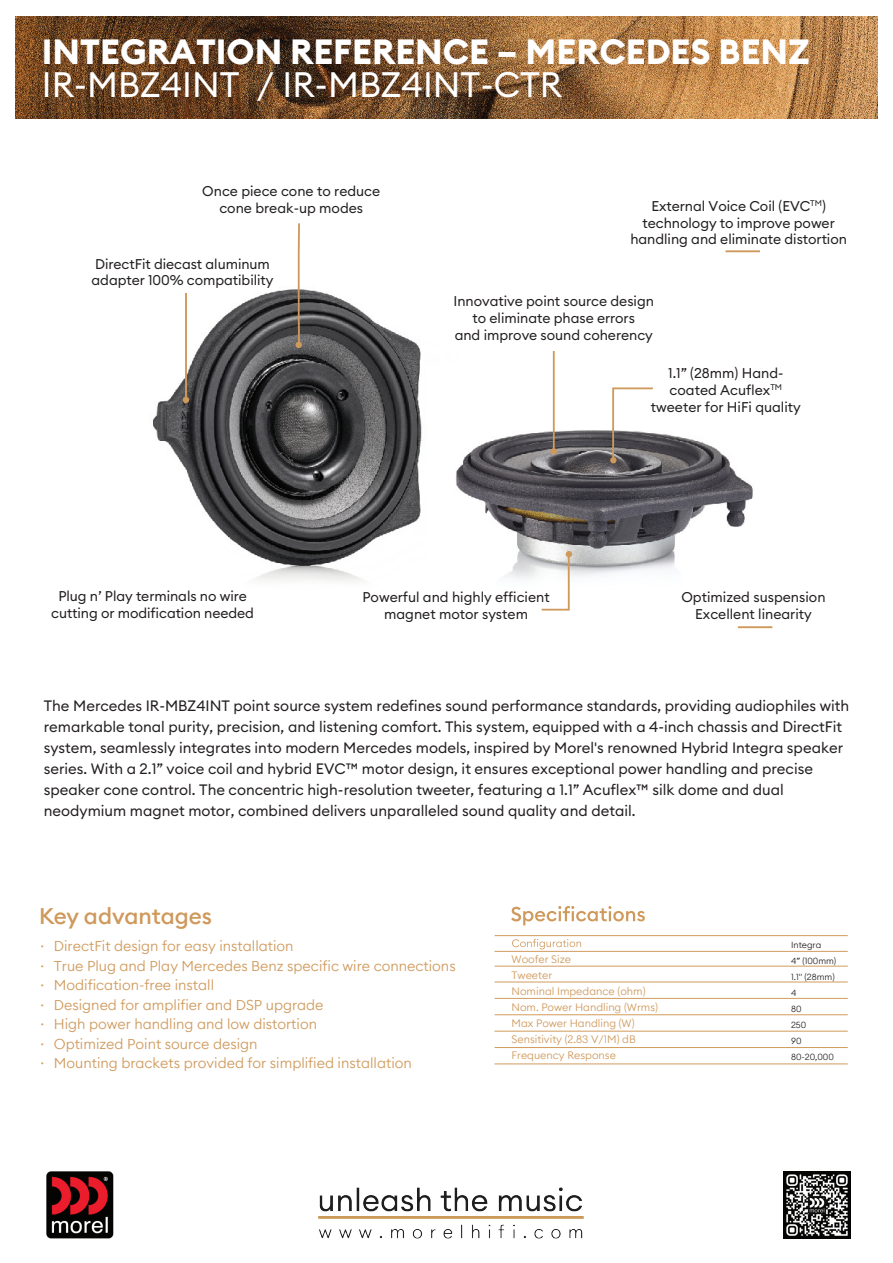
<style>
.page{position:relative;width:893px;height:1263px;background:#fff}
.page>*{position:absolute;margin:0;border:0;box-sizing:border-box;transform-origin:0 0}
.t1{font:700 34.95px "Euclid Circular B";color:#fff}
.t2{font:34.95px "Euclid Circular B";color:#fff}
.t3{font:500 22.5px "Euclid Circular B";color:#cf995b}
.t4{font:14.85px/21px "Euclid Circular B";color:#231f20}
.t5{font:300 14.25px/19.5px "Euclid Circular B";color:#cf995b;text-align:justify}
.t6{font:13.95px/16.8px "Euclid Circular B";letter-spacing:-.005em;color:#231f20;text-align:center}
.t7{font:300 10.8px/16px "Euclid Circular B";color:#cf995b}
.t8{font:300 8.85px/16px "Euclid Circular B";color:#231f20}
</style>
<div class="page">
<img style="left:153px;top:252px;width:620px;height:377px">
<img style="left:46px;top:1171px;width:538px;height:68px">
<svg style="left:512px;top:939px;width:69px;height:10px"></svg>
<hr style="left:495px;top:951px;width:353px;height:1px;background:#d19b5d">
<hr style="left:495px;top:935px;width:353px;height:1px;background:#d19b5d">
<hr style="left:495px;top:966px;width:353px;height:1px;background:#d19b5d">
<hr style="left:495px;top:982px;width:353px;height:1px;background:#d19b5d">
<hr style="left:495px;top:998px;width:353px;height:1px;background:#d19b5d">
<hr style="left:495px;top:1014px;width:353px;height:1px;background:#d19b5d">
<hr style="left:495px;top:1031px;width:353px;height:1px;background:#d19b5d">
<hr style="left:495px;top:1047px;width:353px;height:1px;background:#d19b5d">
<hr style="left:495px;top:1064px;width:353px;height:1px;background:#d19b5d">
<svg style="left:511px;top:906px;width:134px;height:19px"></svg>
<img style="left:15px;top:16px;width:862px;height:103px">
<img style="left:784px;top:1171px;width:66px;height:67px">
<svg style="left:296px;top:223px;width:6px;height:125px"></svg>
<hr style="left:185px;top:293px;width:2px;height:107px;background:#cf995b">
<svg style="left:183px;top:397px;width:6px;height:6px"></svg>
<svg style="left:610px;top:387px;width:45px;height:76px"></svg>
<svg style="left:540px;top:551px;width:32px;height:60px"></svg>
<hr style="left:553px;top:351px;width:2px;height:100px;background:#cf995b">
<div style="left:551px;top:448px;width:6px;height:7px;background:#cf995b;border-radius:50%"></div>
<hr style="left:725px;top:250px;width:35px;height:2px;background:#cf995b">
<hr style="left:738px;top:626px;width:34px;height:2px;background:#cf995b">
<h1 class="t1" style="left:42px;top:29px;width:770px">INTEGRATION REFERENCE – MERCEDES BENZ</h1>
<h1 class="t2" style="left:42px;top:62px;width:522px">IR-MBZ4INT / IR-MBZ4INT-CTR</h1>
<p class="t6" style="left:202px;top:182px;width:179px">Once piece cone to reduce cone break-up modes</p>
<p class="t6" style="left:92px;top:255px;width:183px;text-align:left">DirectFit diecast aluminum adapter 100% compatibility</p>
<p class="t6" style="left:630px;top:197px;width:218px">External Voice Coil (EVC<sup>TM</sup>) technology to improve power handling and eliminate distortion</p>
<p class="t6" style="left:454px;top:293px;width:202px">Innovative point source design to eliminate phase errors<br>and improve sound coherency</p>
<p class="t6" style="left:651px;top:364px;width:151px">1.1” (28mm) Hand&shy;coated Acuflex<sup>TM </sup>tweeter for HiFi quality</p>
<p class="t6" style="left:51px;top:587px;width:204px">Plug n’ Play terminals no wire cutting or modification needed</p>
<p class="t6" style="left:362px;top:589px;width:189px">Powerful and highly efficient magnet motor system</p>
<p class="t6" style="left:681px;top:589px;width:146px">Optimized suspension<br>Excellent linearity</p>
<p class="t4" style="left:44px;top:695px;width:807px">The Mercedes IR-MBZ4INT point source system redefines sound performance standards, providing audiophiles with remarkable tonal purity, precision, and listening comfort. This system, equipped with a 4-inch chassis and DirectFit system, seamlessly integrates into modern Mercedes models, inspired by Morel's renowned Hybrid Integra speaker series. With a 2.1” voice coil and hybrid EVC™ motor design, it ensures exceptional power handling and precise speaker cone control. The concentric high-resolution tweeter, featuring a 1.1” Acuflex™ silk dome and dual neodymium magnet motor, combined delivers unparalleled sound quality and detail.</p>
<h2 class="t3" style="left:39px;top:901px;width:175px">Key advantages</h2>
<p class="t5" style="left:41px;top:935px;width:5px">· · · · · · ·</p>
<p class="t5" style="left:54px;top:936px;width:403px;text-align:left">DirectFit design for easy installation<br>True Plug and Play Mercedes Benz specific wire connections Modification-free install<br>Designed for amplifier and DSP upgrade<br>High power handling and low distortion<br>Optimized Point source design<br>Mounting brackets provided for simplified installation</p>
<p class="t7" style="left:512px;top:951px;width:148px">Woofer Size<br>Tweeter<br>Nominal Impedance (ohm)<br>Nom. Power Handling (Wrms)<br>Max Power Handling (W)<br>Sensitivity (2.83 V/1M) dB<br>Frequency Response</p>
<p class="t8" style="left:791px;top:936px;width:47px">Integra<br>4” (100mm)<br>1.1" (28mm)<br>4<br>80<br>250<br>90<br>80-20,000</p>
</div>
